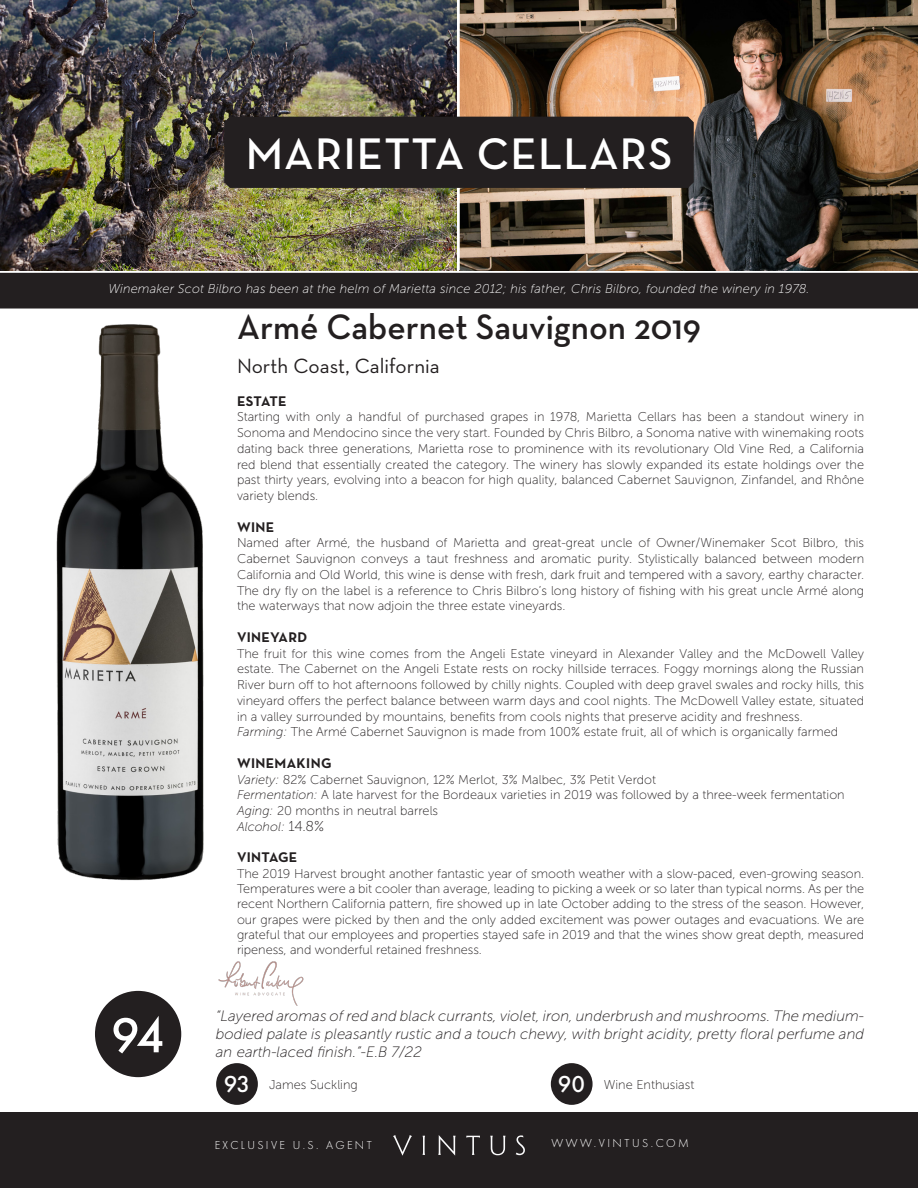
<style>
.page{position:relative;width:918px;height:1188px;background:#fff}
.page>*{position:absolute;margin:0;border:0;box-sizing:border-box;transform-origin:0 0}
.t1{font:500 51px "Futura PT";color:#fff}
.t2{font:600 45px "Neutraface Text";letter-spacing:.025em;color:#fff}
.t3{font:600 36px "Neutraface Text";color:#231f20}
.t4{font:500 24px "Futura PT";color:#fff}
.t5{font:21px "Neutraface Text";color:#231f20}
.t6{font:italic 15px/18px "Museo Sans 100";color:#231f20;text-align:justify}
.t7{font:700 14.25px "Neutraface Text";letter-spacing:.025em;color:#231f20}
.t8{font:12.75px/15.8px "Museo Sans 100";color:#231f20;text-align:justify}
.t9{font:italic 12.75px "Museo Sans 100";letter-spacing:.01em;color:#fff}
.t10{font:italic 12.75px "Museo Sans 100";color:#231f20}
.t11{font:300 12px "Futura PT";letter-spacing:.2em;color:#fff}
.s1{font-style:italic}
.s2{font-style:normal;font-size:14.25px}
</style>
<div class="page">
<img style="left:460px;top:0;width:458px;height:271px">
<img style="left:0;top:0;width:457px;height:271px">
<div style="left:1px;top:274px;width:916px;height:34px;background:#231f20"></div>
<div style="left:0;top:273px;width:918px;height:36px;border:2px solid #231f20"></div>
<div style="left:224px;top:117px;width:470px;height:71px;background:#231f20"></div>
<div style="left:0;top:1112px;width:918px;height:76px;background:#231f20"></div>
<svg style="left:516px;top:1135px;width:9px;height:20px"></svg>
<svg style="left:466px;top:1136px;width:14px;height:19px"></svg>
<svg style="left:438px;top:1135px;width:18px;height:21px"></svg>
<svg style="left:423px;top:1136px;width:2px;height:19px"></svg>
<svg style="left:393px;top:1135px;width:19px;height:21px"></svg>
<svg style="left:490px;top:1136px;width:16px;height:19px"></svg>
<img style="left:26px;top:267px;width:197px;height:614px">
<div style="left:95px;top:991px;width:86px;height:86px;background:#231f20;border-radius:50%"></div>
<div style="left:551px;top:1063px;width:42px;height:42px;background:#231f20;border-radius:50%"></div>
<div style="left:216px;top:1063px;width:42px;height:42px;background:#231f20;border-radius:50%"></div>
<img style="left:218px;top:961px;width:86px;height:45px">
<p class="t2" style="left:246px;top:126px;width:428px">MARIETTA CELLARS</p>
<p class="t9" style="left:108px;top:282px;width:703px">Winemaker Scot Bilbro has been at the helm of Marietta since 2012; his father, Chris Bilbro, founded the winery in 1978.</p>
<p class="t3" style="left:237px;top:304px;width:465px">Armé Cabernet Sauvignon 2019</p>
<p class="t5" style="left:237px;top:352px;width:204px">North Coast, California</p>
<p class="t7" style="left:237px;top:392px;width:51px">ESTATE</p>
<p class="t8" style="left:237px;top:409px;width:629px">Starting with only a handful of purchased grapes in 1978, Marietta Cellars has been a standout winery in Sonoma and Mendocino since the very start. Founded by Chris Bilbro, a Sonoma native with winemaking roots dating back three generations, Marietta rose to prominence with its revolutionary Old Vine Red, a California red blend that essentially created the category. The winery has slowly expanded its estate holdings over the past thirty years, evolving into a beacon for high quality, balanced Cabernet Sauvignon, Zinfandel, and Rhône variety blends.</p>
<p class="t7" style="left:237px;top:518px;width:39px">WINE</p>
<p class="t8" style="left:237px;top:535px;width:629px">Named after Armé, the husband of Marietta and great-great uncle of Owner/Winemaker Scot Bilbro, this Cabernet Sauvignon conveys a taut freshness and aromatic purity. Stylistically balanced between modern California and Old World, this wine is dense with fresh, dark fruit and tempered with a savory, earthy character.<br>The dry fly on the label is a reference to Chris Bilbro’s long history of fishing with his great uncle Armé along the waterways that now adjoin the three estate vineyards.</p>
<p class="t7" style="left:237px;top:628px;width:72px">VINEYARD</p>
<p class="t8" style="left:237px;top:645px;width:629px">The fruit for this wine comes from the Angeli Estate vineyard in Alexander Valley and the McDowell Valley estate. The Cabernet on the Angeli Estate rests on rocky hillside terraces. Foggy mornings along the Russian River burn off to hot afternoons followed by chilly nights. Coupled with deep gravel swales and rocky hills, this vineyard offers the perfect balance between warm days and cool nights. The McDowell Valley estate, situated in a valley surrounded by mountains, benefits from cools nights that preserve acidity and freshness.</p>
<p class="t8" style="left:237px;top:724px;width:603px"><span class="s1">Farming:</span> The Armé Cabernet Sauvignon is made from 100% estate fruit, all of which is organically farmed</p>
<p class="t7" style="left:237px;top:754px;width:96px">WINEMAKING</p>
<p class="t8" style="left:237px;top:771px;width:421px"><span class="s1">Variety:</span> 82% Cabernet Sauvignon, 12% Merlot, 3% Malbec, 3% Petit Verdot</p>
<p class="t8" style="left:237px;top:787px;width:609px"><span class="s1">Fermentation:</span> A late harvest for the Bordeaux varieties in 2019 was followed by a three-week fermentation</p>
<p class="t8" style="left:237px;top:803px;width:203px"><span class="s1">Aging:</span> 20 months in neutral barrels</p>
<p class="t10" style="left:237px;top:820px;width:89px">Alcohol: <span class="s2">14.8%</span></p>
<p class="t7" style="left:237px;top:848px;width:62px">VINTAGE</p>
<p class="t8" style="left:237px;top:866px;width:629px;line-height:15.3px">The 2019 Harvest brought another fantastic year of smooth weather with a slow-paced, even-growing season.<br>Temperatures were a bit cooler than average, leading to picking a week or so later than typical norms. As per the recent Northern California pattern, fire showed up in late October adding to the stress of the season. However, our grapes were picked by then and the only added excitement was power outages and evacuations. We are grateful that our employees and properties stayed safe in 2019 and that the wines show great depth, measured ripeness, and wonderful retained freshness.</p>
<p class="t1" style="left:111px;top:1005px;width:55px">94</p>
<p class="t6" style="left:216px;top:1007px;width:650px">“Layered aromas of red and black currants, violet, iron, underbrush and mushrooms. The medium&shy;bodied palate is pleasantly rustic and a touch chewy, with bright acidity, pretty floral perfume and an earth-laced finish.”-E.B 7/22</p>
<p class="t4" style="left:224px;top:1070px;width:28px">93</p>
<p class="t8" style="left:269px;top:1076px;width:90px">James Suckling</p>
<p class="t4" style="left:558px;top:1070px;width:29px">90</p>
<p class="t8" style="left:604px;top:1076px;width:92px">Wine Enthusiast</p>
<p class="t11" style="left:215px;top:1138px;width:159px">EXCLUSIVE U.S. AGENT</p>
<p class="t11" style="left:551px;top:1137px;width:139px">WWW.VINTUS.COM</p>
</div>
